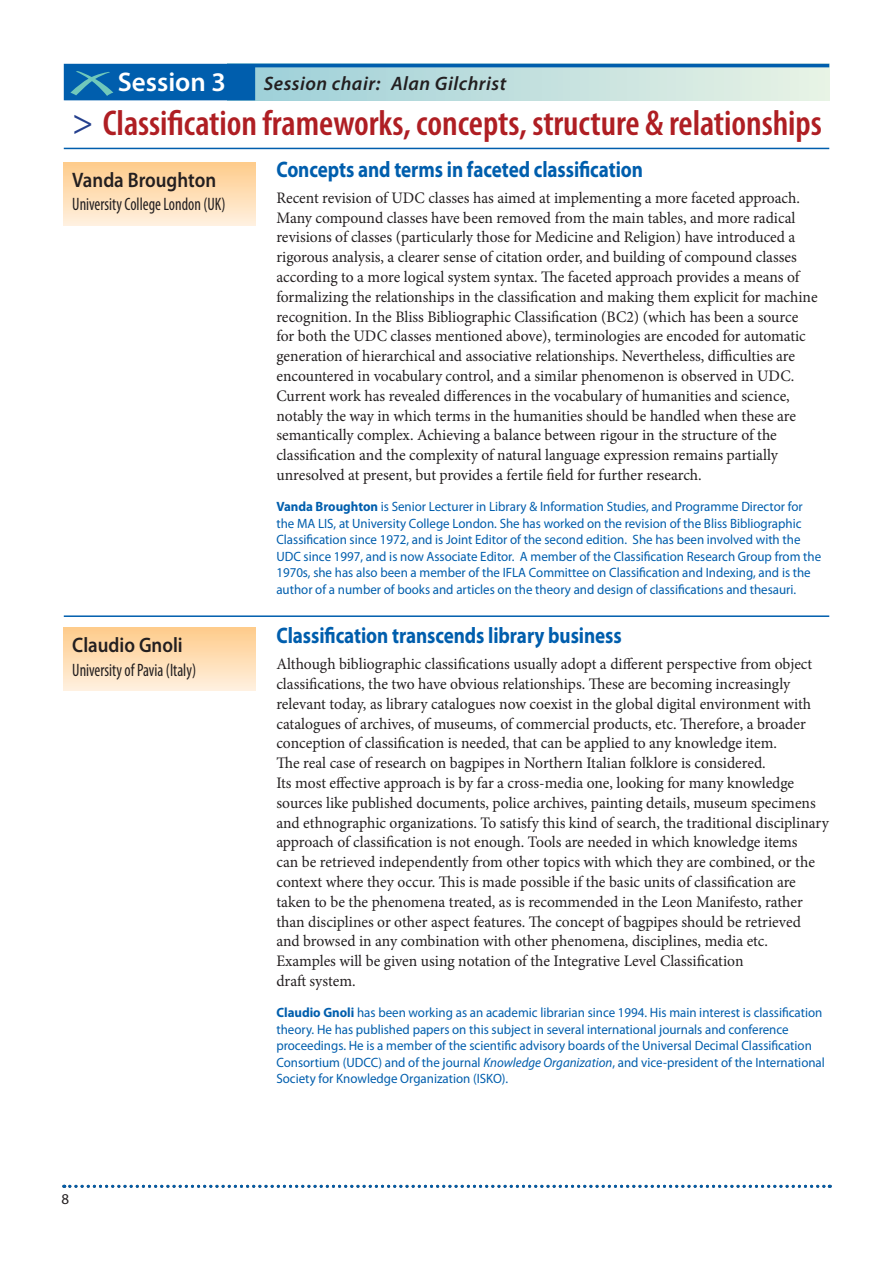
<style>
.page{position:relative;width:893px;height:1263px;background:#fff}
.page>*{position:absolute;margin:0;border:0;box-sizing:border-box;transform-origin:0 0}
.t1{font:600 condensed 36px "Myriad Pro";color:#af1e23}
.t2{font:600 27px "Myriad Pro";color:#fff}
.t3{font:700 22.5px "Myriad Pro";letter-spacing:-.005em;color:#005ead;scale:.85 1}
.t4{font:600 21px "Myriad Pro";color:#231f20;scale:.9 1}
.t5{font:italic 600 19.5px "Myriad Pro";letter-spacing:.025em;color:#231f20}
.t6{font:condensed 18px "Myriad Pro";color:#231f20;scale:.9 1}
.t7{font:16.05px/19.8px "Minion Pro";color:#231f20}
.t8{font:15px "Myriad Pro";color:#231f20}
.t9{font:13.5px/16.5px "Myriad Pro";color:#005ead;scale:.96 1}
.s1{font-weight:400;font-stretch:normal;color:#25408e}
.s2{font-weight:700}
.s3{font-style:italic}
</style>
<div class="page">
<svg style="left:64px;top:1185px;width:766px;height:3px"></svg>
<div style="left:64px;top:627px;width:191px;height:63px;background:linear-gradient(to bottom,#fecb8a,#fff0df)"></div>
<div style="left:64px;top:162px;width:191px;height:63px;background:linear-gradient(to bottom,#fecb8a,#fff0df)"></div>
<svg style="left:64px;top:64px;width:765px;height:36px;background:#85b8ce"></svg>
<hr style="left:64px;top:148px;width:765px;height:1px;background:#005ead">
<hr style="left:64px;top:615px;width:765px;height:2px;background:#005ead">
<h2 class="t2" style="left:118px;top:71px;width:110px">Session 3</h2>
<p class="t5" style="left:264px;top:76px;width:244px">Session chair: Alan Gilchrist</p>
<h1 class="t1" style="left:72px;top:111px;width:751px"><span class="s1">&gt;</span> Classification frameworks, concepts, structure &amp; relationships</h1>
<h3 class="t4" style="left:72px;top:172px;width:161px">Vanda Broughton</h3>
<p class="t6" style="left:72px;top:198px;width:172px">University College London (UK)</p>
<h3 class="t4" style="left:72px;top:637px;width:124px">Claudio Gnoli</h3>
<p class="t6" style="left:72px;top:663px;width:139px">University of Pavia (Italy)</p>
<p class="t8" style="left:61px;top:1193px;width:9px">8</p>
<h3 class="t3" style="left:276px;top:161px;width:433px">Concepts and terms in faceted classification</h3>
<p class="t7" style="left:276px;top:189px;width:543px">Recent revision of UDC classes has aimed at implementing a more faceted approach.<br>Many compound classes have been removed from the main tables, and more radical revisions of classes (particularly those for Medicine and Religion) have introduced a rigorous analysis, a clearer sense of citation order, and building of compound classes according to a more logical system syntax. The faceted approach provides a means of formalizing the relationships in the classification and making them explicit for machine recognition. In the Bliss Bibliographic Classification (BC2) (which has been a source for both the UDC classes mentioned above), terminologies are encoded for automatic generation of hierarchical and associative relationships. Nevertheless, difficulties are encountered in vocabulary control, and a similar phenomenon is observed in UDC.<br>Current work has revealed differences in the vocabulary of humanities and science, notably the way in which terms in the humanities should be handled when these are semantically complex. Achieving a balance between rigour in the structure of the classification and the complexity of natural language expression remains partially unresolved at present, but provides a fertile field for further research.</p>
<p class="t9" style="left:276px;top:500px;width:569px"><span class="s2">Vanda Broughton</span> is Senior Lecturer in Library &amp; Information Studies, and Programme Director for the MA LIS, at University College London. She has worked on the revision of the Bliss Bibliographic Classification since 1972, and is Joint Editor of the second edition. She has been involved with the UDC since 1997, and is now Associate Editor. A member of the Classification Research Group from the 1970s, she has also been a member of the IFLA Committee on Classification and Indexing, and is the author of a number of books and articles on the theory and design of classifications and thesauri.</p>
<h3 class="t3" style="left:276px;top:627px;width:408px">Classification transcends library business</h3>
<p class="t7" style="left:276px;top:656px;width:554px">Although bibliographic classifications usually adopt a different perspective from object classifications, the two have obvious relationships. These are becoming increasingly relevant today, as library catalogues now coexist in the global digital environment with catalogues of archives, of museums, of commercial products, etc. Therefore, a broader conception of classification is needed, that can be applied to any knowledge item.<br>The real case of research on bagpipes in Northern Italian folklore is considered.<br>Its most effective approach is by far a cross-media one, looking for many knowledge sources like published documents, police archives, painting details, museum specimens and ethno graphic organizations. To satisfy this kind of search, the traditional disciplinary approach of classification is not enough. Tools are needed in which knowledge items<br>can be retrieved independently from other topics with which they are combined, or the context where they occur. This is made possible if the basic units of classification are taken to be the phenomena treated, as is recommended in the Leon Manifesto, rather than disciplines or other aspect features. The concept of bagpipes should be retrieved<br>and browsed in any combination with other phenomena, disciplines, media etc.<br>Examples will be given using notation of the Integrative Level Classification<br>draft system.</p>
<p class="t9" style="left:276px;top:1006px;width:573px"><span class="s2">Claudio Gnoli</span> has been working as an academic librarian since 1994. His main interest is classification theory. He has published papers on this subject in several international journals and conference proceedings. He is a member of the scientific advisory boards of the Universal Decimal Classification Consortium (UDCC) and of the journal <span class="s3">Knowledge Organization</span>, and vice-president of the International Society for Knowledge Organization (ISKO).</p>
</div>
